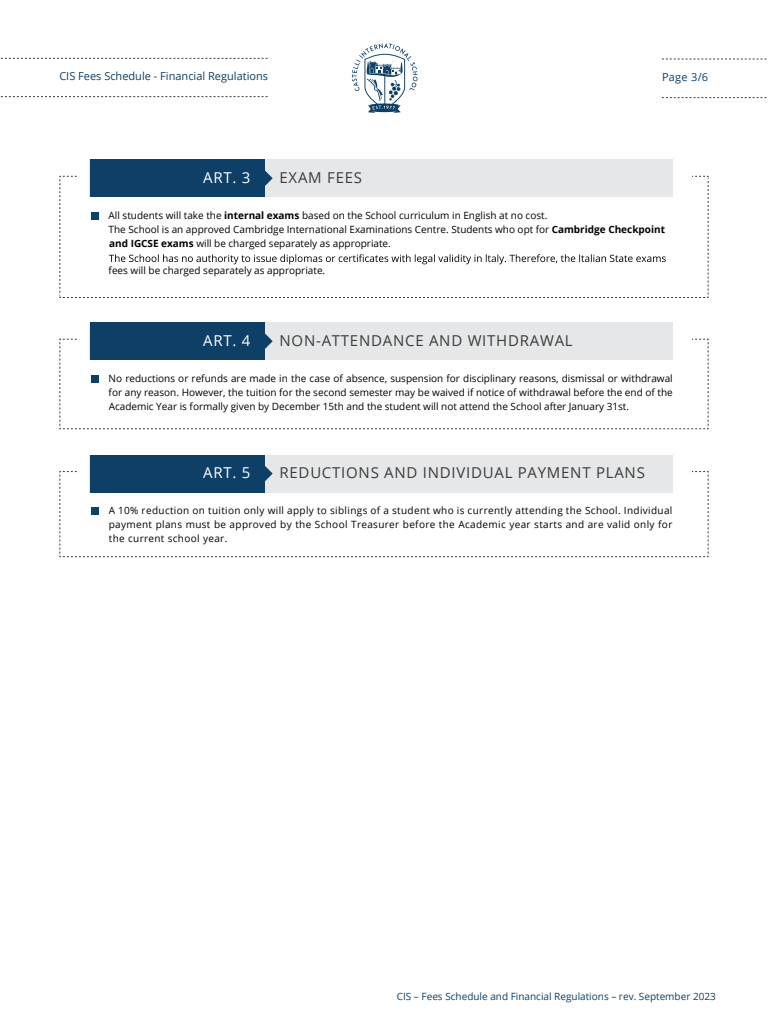
<style>
.page{position:relative;width:768px;height:1024px;background:#fff}
.page>*{position:absolute;margin:0;border:0;box-sizing:border-box;transform-origin:0 0}
.t1{font:15px "Open Sans";letter-spacing:.05em;color:#3c3c3c}
.t2{font:15px "Open Sans";letter-spacing:.05em;color:#fff}
.t3{font:11px "Open Sans";color:#0d3f67}
.t4{font:10px/14px "Open Sans";color:#000;text-align:justify}
.t5{font:10px "Open Sans";color:#0d3f67}
.s1{font-weight:700}
</style>
<div class="page">
<svg style="left:89px;top:159px;width:584px;height:9px"></svg>
<svg style="left:89px;top:322px;width:584px;height:9px"></svg>
<div style="left:90px;top:160px;width:583px;height:37px;background:#e6e7e8"></div>
<div style="left:90px;top:323px;width:583px;height:37px;background:#e6e7e8"></div>
<div style="left:90px;top:455px;width:583px;height:37px;background:#e6e7e8"></div>
<div style="left:90px;top:160px;width:174px;height:37px;background:#0d3f67"></div>
<div style="left:90px;top:323px;width:174px;height:37px;background:#0d3f67"></div>
<div style="left:90px;top:455px;width:174px;height:37px;background:#0d3f67"></div>
<svg style="left:59px;top:331px;width:650px;height:98px"></svg>
<svg style="left:59px;top:464px;width:650px;height:93px"></svg>
<svg style="left:59px;top:168px;width:650px;height:130px"></svg>
<div style="left:91px;top:212px;width:7px;height:8px;background:#0d3f67"></div>
<div style="left:91px;top:375px;width:7px;height:7px;background:#0d3f67"></div>
<div style="left:91px;top:508px;width:7px;height:7px;background:#0d3f67"></div>
<svg style="left:0;top:96px;width:268px;height:1px"></svg>
<svg style="left:0;top:58px;width:268px;height:1px"></svg>
<svg style="left:662px;top:97px;width:105px;height:1px"></svg>
<svg style="left:662px;top:59px;width:105px;height:1px"></svg>
<svg style="left:352px;top:43px;width:66px;height:70px"></svg>
<p class="t3" style="left:59px;top:69px;width:210px">CIS Fees Schedule - Financial Regulations</p>
<p class="t3" style="left:662px;top:69px;width:48px">Page 3/6</p>
<h1 class="t2" style="left:203px;top:167px;width:49px">ART. 3</h1>
<h1 class="t1" style="left:280px;top:167px;width:84px">EXAM FEES</h1>
<p class="t4" style="left:109px;top:208px;width:558px;text-align:left">All students will take the <span class="s1">internal exams</span> based on the School curriculum in English at no cost.<br>The School is an approved Cambridge International Examinations Centre. Students who opt for <span class="s1">Cambridge Checkpoint and IGCSE exams</span> will be charged separately as appropriate.</p>
<p class="t4" style="left:109px;top:263px;width:218px">fees will be charged separately as appropriate.</p>
<h1 class="t2" style="left:203px;top:330px;width:49px">ART. 4</h1>
<h1 class="t1" style="left:280px;top:330px;width:295px">NON-ATTENDANCE AND WITHDRAWAL</h1>
<p class="t4" style="left:109px;top:371px;width:566px">No reductions or refunds are made in the case of absence, suspension for disciplinary reasons, dismissal or withdrawal for any reason. However, the tuition for the second semester may be waived if notice of withdrawal before the end of the Academic Year is formally given by December 15th and the student will not attend the School after January 31st.</p>
<h1 class="t2" style="left:203px;top:462px;width:49px">ART. 5</h1>
<h1 class="t1" style="left:280px;top:462px;width:367px">REDUCTIONS AND INDIVIDUAL PAYMENT PLANS</h1>
<p class="t4" style="left:109px;top:504px;width:565px">A 10% reduction on tuition only will apply to siblings of a student who is currently attending the School. Individual payment plans must be approved by the School Treasurer before the Academic year starts and are valid only for the current school year.</p>
<p class="t5" style="left:397px;top:989px;width:321px">CIS – Fees Schedule and Financial Regulations – rev. September 2023</p>
</div>
